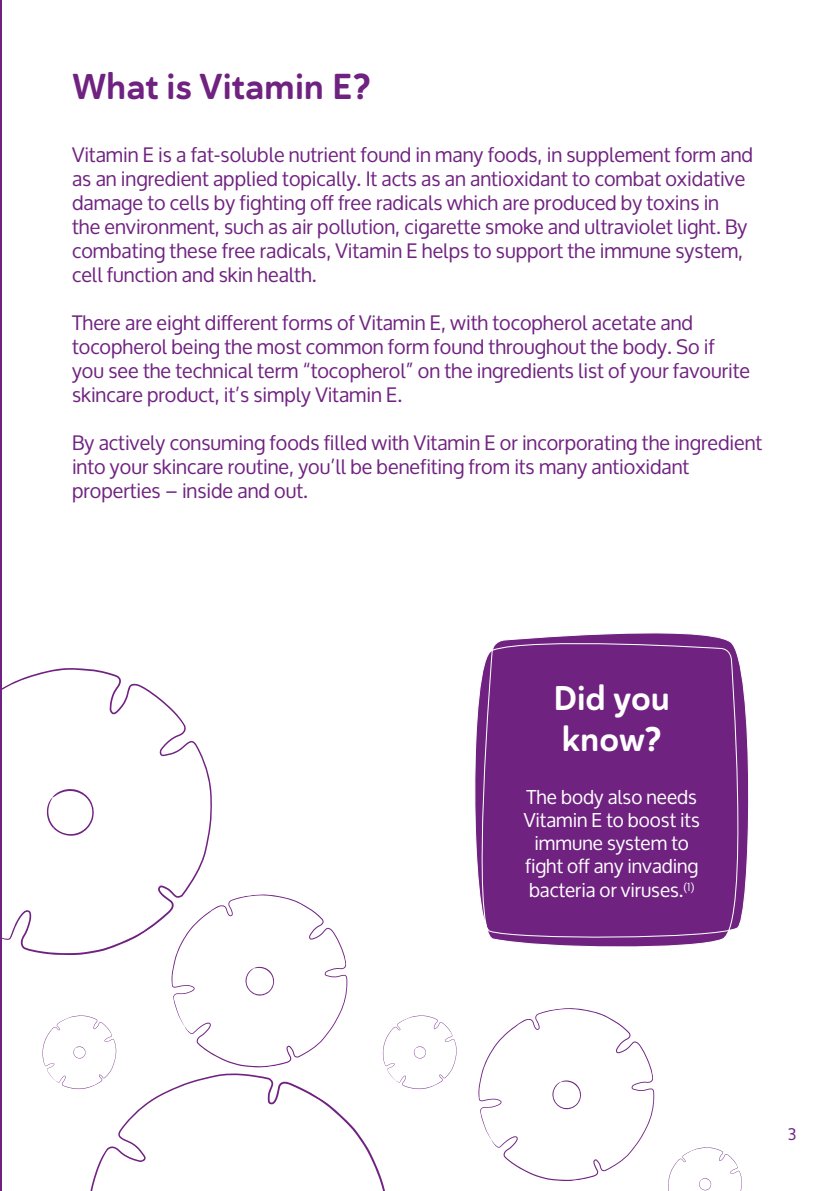
<style>
.page{position:relative;width:840px;height:1191px;background:#fff}
.page>*{position:absolute;margin:0;border:0;box-sizing:border-box;transform-origin:0 0}
.t1{font:36px "Haboro Soft Nor Bol";color:#702281}
.t2{font:34.2px/41px "Haboro Soft Nor Bol";color:#fff}
.t3{font:20px/24px "Oxygen";color:#702281}
.t4{font:19.2px/23.2px "Oxygen";color:#fff;text-align:center}
.t5{font:16px "Oxygen";color:#702281}
</style>
<div class="page">
<hr style="left:0;top:0;width:1px;height:1191px;background:#702281">
<svg style="left:474px;top:633px;width:275px;height:314px;background:#7a318a"></svg>
<svg style="left:478px;top:1008px;width:175px;height:173px"></svg>
<svg style="left:1px;top:667px;width:211px;height:288px"></svg>
<svg style="left:47px;top:788px;width:48px;height:49px"></svg>
<svg style="left:42px;top:893px;width:414px;height:298px"></svg>
<svg style="left:668px;top:1147px;width:73px;height:44px"></svg>
<h1 class="t1" style="left:72px;top:63px;width:300px">What is Vitamin E?</h1>
<p class="t3" style="left:72px;top:143px;width:682px">Vitamin E is a fat-soluble nutrient found in many foods, in supplement form and as an ingredient applied topically. It acts as an antioxidant to combat oxidative damage to cells by fighting off free radicals which are produced by toxins in<br>the environment, such as air pollution, cigarette smoke and ultraviolet light. By combating these free radicals, Vitamin E helps to support the immune system, cell function and skin health.</p>
<p class="t3" style="left:72px;top:311px;width:679px">There are eight different forms of Vitamin E, with tocopherol acetate and tocopherol being the most common form found throughout the body. So if you see the technical term “tocopherol” on the ingredients list of your favourite skincare product, it’s simply Vitamin E.</p>
<p class="t3" style="left:72px;top:431px;width:691px">By actively consuming foods filled with Vitamin E or incorporating the ingredient into your skincare routine, you’ll be benefiting from its many antioxidant properties – inside and out.</p>
<h2 class="t2" style="left:553px;top:677px;width:118px">Did you know?</h2>
<p class="t4" style="left:523px;top:786px;width:177px">The body also needs<br>Vitamin E to boost its immune system to fight off any invading bacteria or viruses.<sup>(1)</sup></p>
<p class="t5" style="left:787px;top:1124px;width:10px">3</p>
</div>
